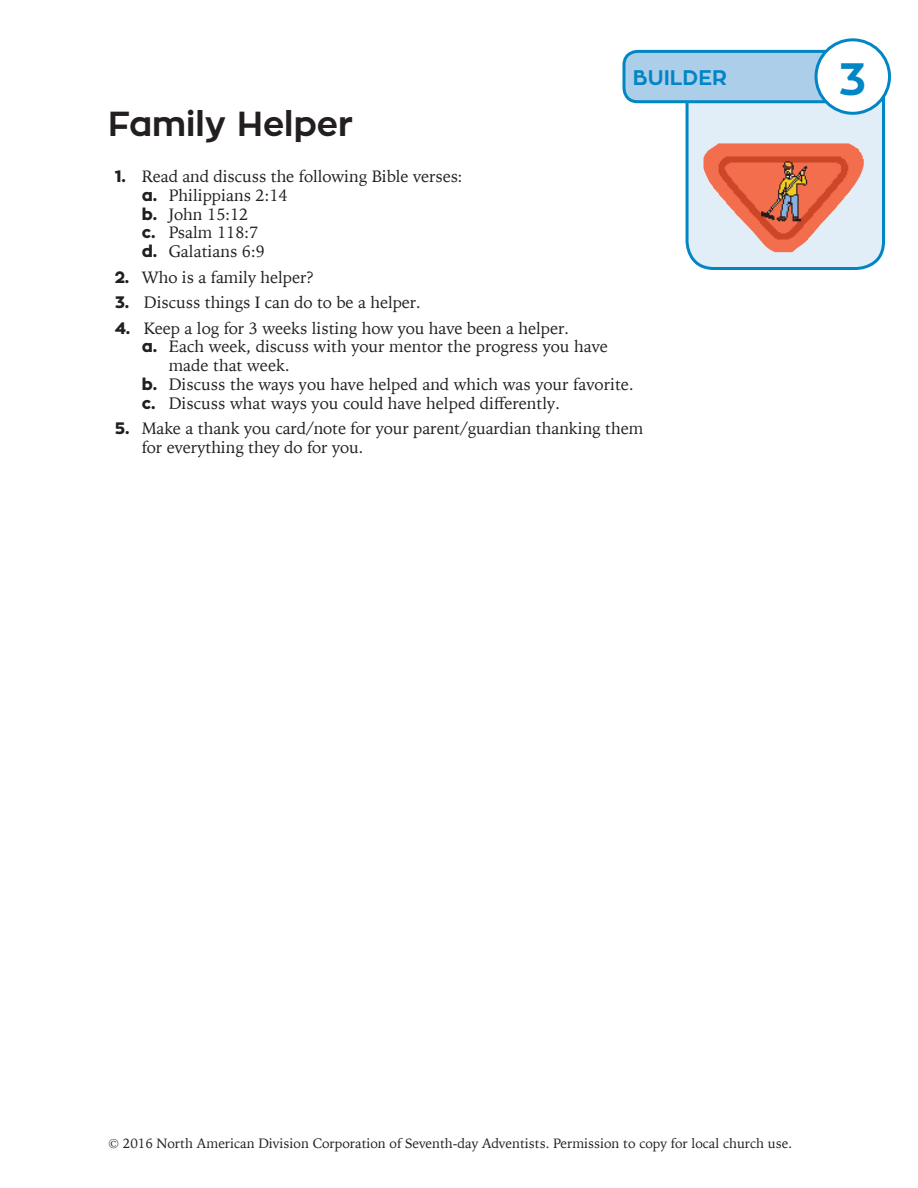
<style>
.page{position:relative;width:918px;height:1188px;background:#fff}
.page>*{position:absolute;margin:0;border:0;box-sizing:border-box;transform-origin:0 0}
.t1{font:700 45px "Zona Pro";color:#0085c5}
.t2{font:700 34.5px "Zona Pro";color:#231f20}
.t3{font:700 21px "Zona Pro";color:#0085c5}
.t4{font:16.5px/18.8px "Iowan Old Style";letter-spacing:-.005em;color:#231f20}
.t5{font:13.5px "Iowan Old Style";color:#231f20}
.s1{font-family:"Zona Pro";font-weight:800}
</style>
<div class="page">
<svg style="left:622px;top:48px;width:265px;height:222px"></svg>
<div style="left:816px;top:40px;width:74px;height:73px;background:#fff;border-radius:50%"></div>
<div style="left:815px;top:38px;width:76px;height:77px;border:3px solid #0085c5;border-radius:50%"></div>
<img style="left:704px;top:143px;width:160px;height:109px">
<p class="t3" style="left:633px;top:64px;width:96px">BUILDER</p>
<h1 class="t1" style="left:838px;top:50px;width:29px">3</h1>
<h2 class="t2" style="left:108px;top:102px;width:247px">Family Helper</h2>
<p class="t4" style="left:142px;top:166px;width:322px;text-indent:-27px"><span class="s1">1.</span> Read and discuss the following Bible verses: <span class="s1">a.</span> Philippians 2:14<br><span class="s1">b.</span> John 15:12<br><span class="s1">c.</span> Psalm 118:7<br><span class="s1">d.</span> Galatians 6:9</p>
<p class="t4" style="left:115px;top:267px;width:201px"><span class="s1">2.</span> Who is a family helper?</p>
<p class="t4" style="left:115px;top:292px;width:308px"><span class="s1">3.</span> Discuss things I can do to be a helper.</p>
<p class="t4" style="left:115px;top:318px;width:456px"><span class="s1">4.</span> Keep a log for 3 weeks listing how you have been a helper.</p>
<p class="t4" style="left:142px;top:337px;width:468px"><span class="s1">a.</span> Each week, discuss with your mentor the progress you have</p>
<p class="t4" style="left:169px;top:355px;width:122px">made that week.</p>
<p class="t4" style="left:142px;top:374px;width:493px"><span class="s1">b.</span> Discuss the ways you have helped and which was your favorite.</p>
<p class="t4" style="left:142px;top:393px;width:420px"><span class="s1">c.</span> Discuss what ways you could have helped differently.</p>
<p class="t4" style="left:142px;top:418px;width:503px;text-indent:-27px"><span class="s1">5.</span> Make a thank you card/note for your parent/guardian thanking them for everything they do for you.</p>
<p class="t5" style="left:108px;top:1131px;width:686px">© 2016 North American Division Corporation of Seventh-day Adventists. Permission to copy for local church use.</p>
</div>
